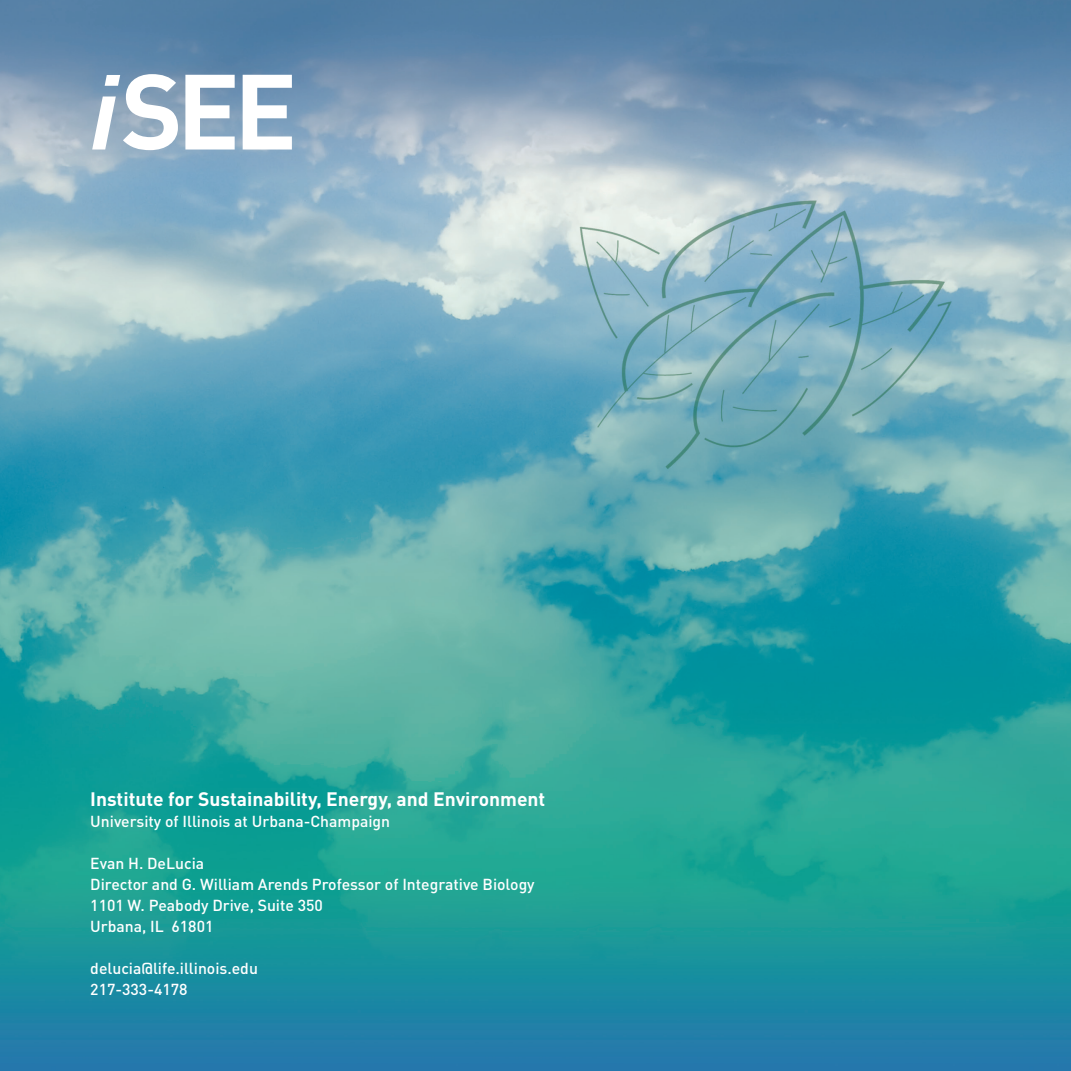
<style>
.page{position:relative;width:1071px;height:1071px;background:#fff}
.page>*{position:absolute;margin:0;border:0;box-sizing:border-box;transform-origin:0 0}
.t1{font:700 105px "DIN Pro";color:#fff}
.t2{font:700 19.25px "DIN Pro";color:#fff}
.t3{font:500 15.75px "DIN Pro";color:#fff}
.s1{font-style:italic}
</style>
<div class="page">
<img style="left:0;top:0;width:1071px;height:1071px">
<p class="t1" style="left:90px;top:40px;width:209px"><span class="s1">i</span>SEE</p>
<p class="t2" style="left:90px;top:786px;width:457px">Institute for Sustainability, Energy, and Environment</p>
<p class="t3" style="left:90px;top:811px;width:301px">University of Illinois at Urbana-Champaign</p>
<p class="t3" style="left:90px;top:853px;width:115px">Evan H. DeLucia</p>
<p class="t3" style="left:90px;top:874px;width:446px">Director and G. William Arends Professor of Integrative Biology</p>
<p class="t3" style="left:90px;top:895px;width:234px">1101 W. Peabody Drive, Suite 350</p>
<p class="t3" style="left:90px;top:916px;width:125px">Urbana, IL 61801</p>
<p class="t3" style="left:90px;top:958px;width:169px">delucia@life.illinois.edu</p>
<p class="t3" style="left:90px;top:979px;width:99px">217-333-4178</p>
</div>
